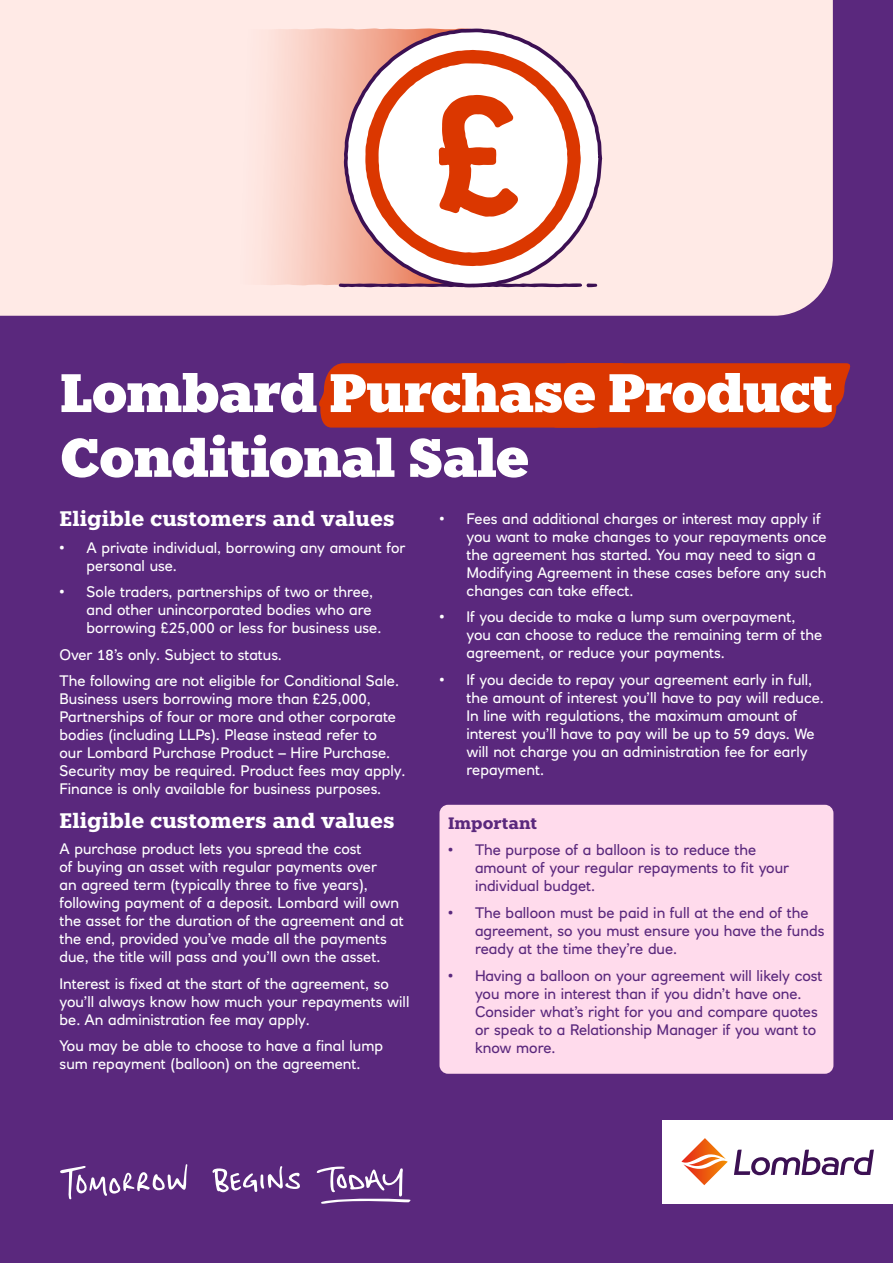
<style>
.page{position:relative;width:893px;height:1263px;background:#5a287d}
.page>*{position:absolute;margin:0;border:0;box-sizing:border-box;transform-origin:0 0}
.t1{font:900 54px/64.8px "Knile";letter-spacing:-.02em;color:#fff}
.t2{font:700 21px "Knile";color:#fff}
.t3{font:700 16.5px "Knile";color:#5a287d}
.t4{font:15px/18px "RN House Sans";color:#fff}
.t5{font:15px/18px "RN House Sans";color:#5a287d}
</style>
<div class="page">
<div style="left:0;top:0;width:833px;height:316px;background:#ffeae6"></div>
<svg style="left:231px;top:28px;width:111px;height:257px;background:#fad7ce"></svg>
<svg style="left:339px;top:283px;width:3px;height:4px"></svg>
<svg style="left:342px;top:28px;width:260px;height:259px;background:#e1c0c1"></svg>
<svg style="left:365px;top:50px;width:216px;height:216px;background:#e5a190"></svg>
<svg style="left:378px;top:63px;width:189px;height:190px;background:#f3c6b7"></svg>
<svg style="left:317px;top:1166px;width:94px;height:38px"></svg>
<svg style="left:60px;top:1164px;width:127px;height:35px"></svg>
<svg style="left:212px;top:1166px;width:88px;height:26px"></svg>
<div style="left:439px;top:805px;width:394px;height:269px;background:#ffdbec;border-radius:9px"></div>
<div style="left:663px;top:1120px;width:230px;height:83px;background:#fff"></div>
<svg style="left:681px;top:1138px;width:47px;height:47px"></svg>
<svg style="left:734px;top:1149px;width:140px;height:26px"></svg>
<div style="left:319px;top:363px;width:532px;height:65px;background:#db3700"></div>
<h1 class="t1" style="left:60px;top:361px;width:774px">Lombard Purchase Product<br>Conditional Sale</h1>
<h2 class="t2" style="left:60px;top:505px;width:337px">Eligible customers and values</h2>
<p class="t4" style="left:87px;top:538px;width:320px;text-indent:-27px">• A private individual, borrowing any amount for personal use.</p>
<p class="t4" style="left:87px;top:583px;width:296px;text-indent:-27px">• Sole traders, partnerships of two or three, and other unincorporated bodies who are borrowing £25,000 or less for business use.</p>
<p class="t4" style="left:60px;top:641px;width:341px;line-height:26.5px">Over 18’s only. Subject to status.<br>The following are not eligible for Conditional Sale.</p>
<p class="t4" style="left:60px;top:690px;width:347px">Business users borrowing more than £25,000, Partnerships of four or more and other corporate bodies (including LLPs). Please instead refer to<br>our Lombard Purchase Product – Hire Purchase.<br>Security may be required. Product fees may apply.<br>Finance is only available for business purposes.</p>
<h2 class="t2" style="left:60px;top:807px;width:337px">Eligible customers and values</h2>
<p class="t4" style="left:60px;top:840px;width:346px">A purchase product lets you spread the cost<br>of buying an asset with regular payments over<br>an agreed term (typically three to five years), following payment of a deposit. Lombard will own the asset for the duration of the agreement and at the end, provided you’ve made all the payments due, the title will pass and you’ll own the asset.</p>
<p class="t4" style="left:60px;top:974px;width:351px">Interest is fixed at the start of the agreement, so you’ll always know how much your repayments will be. An administration fee may apply.</p>
<p class="t4" style="left:60px;top:1037px;width:325px">You may be able to choose to have a final lump sum repayment (balloon) on the agreement.</p>
<p class="t4" style="left:466px;top:509px;width:362px;text-indent:-27px">• Fees and additional charges or interest may apply if you want to make changes to your repayments once the agreement has started. You may need to sign a Modifying Agreement in these cases before any such changes can take effect.</p>
<p class="t4" style="left:466px;top:608px;width:357px;text-indent:-27px">• If you decide to make a lump sum overpayment, you can choose to reduce the remaining term of the agreement, or reduce your payments.</p>
<p class="t4" style="left:466px;top:670px;width:359px;text-indent:-27px">• If you decide to repay your agreement early in full, the amount of interest you’ll have to pay will reduce.<br>In line with regulations, the maximum amount of interest you’ll have to pay will be up to 59 days. We will not charge you an administration fee for early repayment.</p>
<p class="t3" style="left:448px;top:812px;width:91px">Important</p>
<p class="t5" style="left:475px;top:841px;width:316px;text-indent:-27px">• The purpose of a balloon is to reduce the amount of your regular repayments to fit your individual budget.</p>
<p class="t5" style="left:475px;top:904px;width:351px;text-indent:-27px">• The balloon must be paid in full at the end of the agreement, so you must ensure you have the funds ready at the time they’re due.</p>
<p class="t5" style="left:475px;top:966px;width:349px;text-indent:-27px">• Having a balloon on your agreement will likely cost you more in interest than if you didn’t have one.<br>Consider what’s right for you and compare quotes or speak to a Relationship Manager if you want to know more.</p>
</div>
